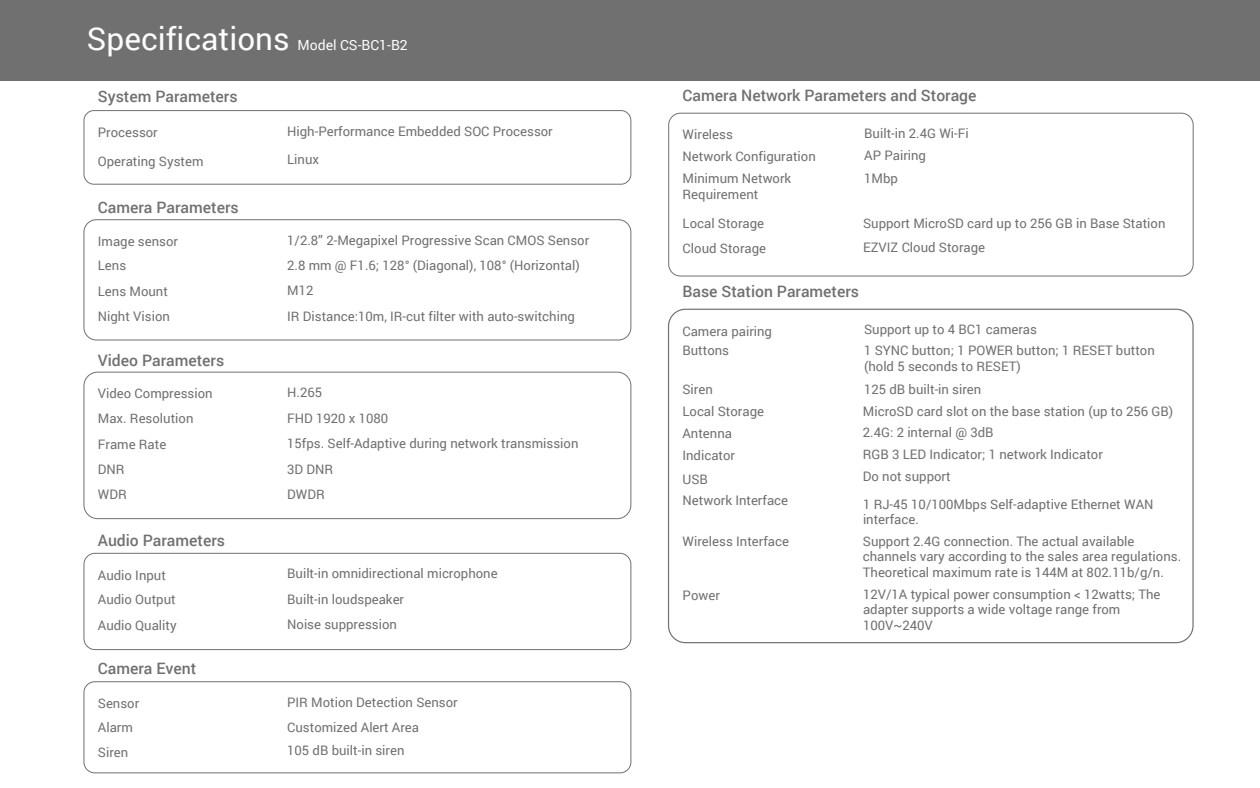
<style>
.page{position:relative;width:1260px;height:788px;background:#fff}
.page>*{position:absolute;margin:0;border:0;box-sizing:border-box;transform-origin:0 0}
.t1{font:31.5px "Roboto";color:#fcfdfd}
.t2{font:500 15.75px "Roboto";color:#717071}
.t3{font:14px "Roboto";color:#fcfdfd}
.t4{font:13.12px/15.8px "Roboto";color:#717071}
</style>
<div class="page">
<div style="left:0;top:0;width:1260px;height:80px;background:#717071"></div>
<div style="left:84px;top:219px;width:547px;height:121px;border:1px solid #717071;border-radius:12px"></div>
<div style="left:84px;top:553px;width:547px;height:97px;border:1px solid #717071;border-radius:11px"></div>
<div style="left:84px;top:681px;width:547px;height:92px;border:1px solid #717071;border-radius:11px"></div>
<div style="left:83px;top:371px;width:548px;height:148px;border:1px solid #717071;border-radius:14px"></div>
<div style="left:84px;top:110px;width:547px;height:74px;border:1px solid #717071;border-radius:10px"></div>
<div style="left:668px;top:113px;width:526px;height:163px;border:1px solid #717071;border-radius:12px"></div>
<h1 class="t1" style="left:87px;top:16px;width:204px">Specifications</h1>
<p class="t3" style="left:297px;top:35px;width:112px">Model CS-BC1-B2</p>
<p class="t2" style="left:98px;top:85px;width:141px">System Parameters</p>
<p class="t4" style="left:98px;top:124px;width:61px">Processor</p>
<p class="t4" style="left:287px;top:123px;width:267px">High-Performance Embedded SOC Processor</p>
<p class="t4" style="left:98px;top:152px;width:107px">Operating System</p>
<p class="t4" style="left:287px;top:151px;width:33px">Linux</p>
<p class="t2" style="left:98px;top:196px;width:142px">Camera Parameters</p>
<p class="t4" style="left:98px;top:233px;width:82px">Image sensor</p>
<p class="t4" style="left:287px;top:232px;width:304px">1/2.8” 2-Megapixel Progressive Scan CMOS Sensor</p>
<p class="t4" style="left:98px;top:257px;width:30px">Lens</p>
<p class="t4" style="left:287px;top:257px;width:294px">2.8 mm @ F1.6; 128° (Diagonal), 108° (Horizontal)</p>
<p class="t4" style="left:98px;top:283px;width:72px">Lens Mount</p>
<p class="t4" style="left:287px;top:282px;width:28px">M12</p>
<p class="t4" style="left:98px;top:307px;width:74px">Night Vision</p>
<p class="t4" style="left:287px;top:307px;width:289px">IR Distance:10m, IR-cut filter with auto-switching</p>
<p class="t2" style="left:98px;top:350px;width:128px">Video Parameters</p>
<p class="t4" style="left:98px;top:385px;width:116px">Video Compression</p>
<p class="t4" style="left:287px;top:384px;width:37px">H.265</p>
<p class="t4" style="left:98px;top:409px;width:97px">Max. Resolution</p>
<p class="t4" style="left:287px;top:409px;width:103px">FHD 1920 x 1080</p>
<p class="t4" style="left:98px;top:435px;width:70px">Frame Rate</p>
<p class="t4" style="left:287px;top:434px;width:293px">15fps. Self-Adaptive during network transmission</p>
<p class="t4" style="left:98px;top:460px;width:28px">DNR</p>
<p class="t4" style="left:287px;top:460px;width:48px">3D DNR</p>
<p class="t4" style="left:98px;top:486px;width:30px">WDR</p>
<p class="t4" style="left:287px;top:486px;width:39px">DWDR</p>
<p class="t2" style="left:98px;top:529px;width:129px">Audio Parameters</p>
<p class="t4" style="left:98px;top:566px;width:70px">Audio Input</p>
<p class="t4" style="left:287px;top:565px;width:212px">Built-in omnidirectional microphone</p>
<p class="t4" style="left:98px;top:590px;width:79px">Audio Output</p>
<p class="t4" style="left:287px;top:590px;width:118px">Built-in loudspeaker</p>
<p class="t4" style="left:98px;top:616px;width:80px">Audio Quality</p>
<p class="t4" style="left:287px;top:615px;width:111px">Noise suppression</p>
<p class="t2" style="left:98px;top:657px;width:100px">Camera Event</p>
<p class="t4" style="left:98px;top:695px;width:43px">Sensor</p>
<p class="t4" style="left:287px;top:693px;width:172px">PIR Motion Detection Sensor</p>
<p class="t4" style="left:98px;top:719px;width:36px">Alarm</p>
<p class="t4" style="left:287px;top:719px;width:133px">Customized Alert Area</p>
<p class="t4" style="left:98px;top:743px;width:32px">Siren</p>
<p class="t4" style="left:287px;top:742px;width:119px">105 dB built-in siren</p>
<p class="t2" style="left:683px;top:85px;width:295px">Camera Network Parameters and Storage</p>
<p class="t4" style="left:683px;top:126px;width:52px">Wireless</p>
<p class="t4" style="left:864px;top:125px;width:106px">Built-in 2.4G Wi-Fi</p>
<p class="t4" style="left:683px;top:148px;width:135px">Network Configuration</p>
<p class="t4" style="left:864px;top:147px;width:63px">AP Pairing</p>
<p class="t4" style="left:683px;top:170px;width:110px">Minimum Network<br>Requirement</p>
<p class="t4" style="left:864px;top:170px;width:35px">1Mbp</p>
<p class="t4" style="left:683px;top:214px;width:83px">Local Storage</p>
<p class="t4" style="left:863px;top:214px;width:304px">Support MicroSD card up to 256 GB in Base Station</p>
<p class="t4" style="left:683px;top:240px;width:85px">Cloud Storage</p>
<p class="t4" style="left:863px;top:239px;width:124px">EZVIZ Cloud Storage</p>
<p class="t2" style="left:682px;top:281px;width:178px">Base Station Parameters</p>
<p class="t4" style="left:682px;top:322px;width:91px">Camera pairing</p>
<p class="t4" style="left:864px;top:321px;width:174px">Support up to 4 BC1 cameras</p>
<p class="t4" style="left:682px;top:342px;width:48px">Buttons</p>
<p class="t4" style="left:864px;top:342px;width:292px">1 SYNC button; 1 POWER button; 1 RESET button (hold 5 seconds to RESET)</p>
<p class="t4" style="left:682px;top:381px;width:32px">Siren</p>
<p class="t4" style="left:864px;top:381px;width:119px">125 dB built-in siren</p>
<p class="t4" style="left:682px;top:402px;width:83px">Local Storage</p>
<p class="t4" style="left:863px;top:402px;width:312px">MicroSD card slot on the base station (up to 256 GB)</p>
<p class="t4" style="left:682px;top:425px;width:51px">Antenna</p>
<p class="t4" style="left:863px;top:420px;width:241px;line-height:22.2px">2.4G: 2 internal @ 3dB<br>RGB 3 LED Indicator; 1 network Indicator<br>Do not support</p>
<p class="t4" style="left:683px;top:492px;width:107px">Network Interface</p>
<p class="t4" style="left:682px;top:443px;width:54px;line-height:23.4px">Indicator<br>USB</p>
<p class="t4" style="left:863px;top:495px;width:292px">1 RJ-45 10/100Mbps Self-adaptive Ethernet WAN interface.</p>
<p class="t4" style="left:863px;top:532px;width:320px">Support 2.4G connection. The actual available channels vary according to the sales area regulations.<br>Theoretical maximum rate is 144M at 802.11b/g/n.</p>
<p class="t4" style="left:683px;top:532px;width:108px">Wireless Interface</p>
<p class="t4" style="left:683px;top:586px;width:39px">Power</p>
<p class="t4" style="left:863px;top:585px;width:299px">12V/1A typical power consumption &lt; 12watts; The adapter supports a wide voltage range from<br>100V~240V</p>
</div>
